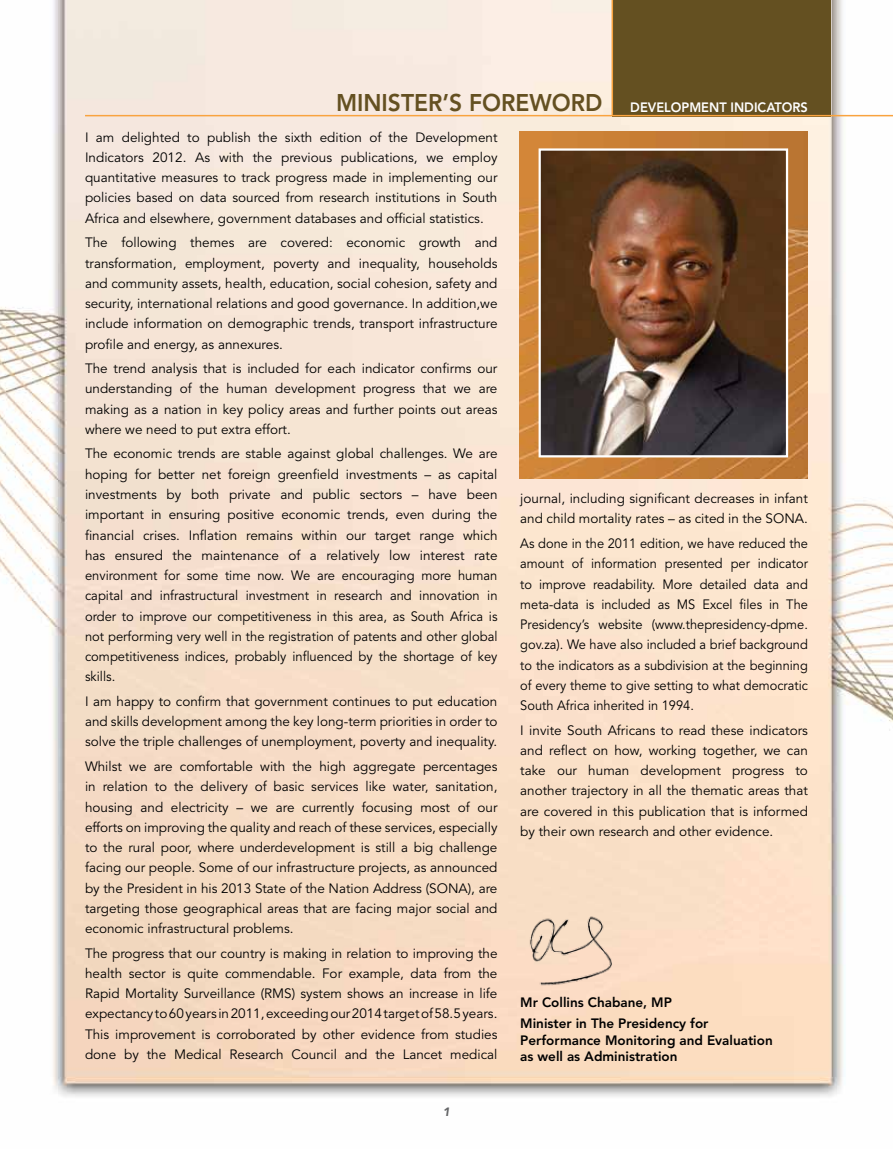
<style>
.page{position:relative;width:893px;height:1149px;background:#fff}
.page>*{position:absolute;margin:0;border:0;box-sizing:border-box;transform-origin:0 0}
.t1{font:13.5px/20.2px "Avenir";color:#000;text-align:justify}
.t2{font:13.5px/20.2px "Avenir";color:#000;text-align:justify;scale:.95 1}
.t3{font:800 13.5px/20.7px "Avenir";color:#000}
.t4{font:800 13.5px "Avenir";color:#fff;scale:.95 1}
.t5{font:italic 900 12px "Avenir";color:#636466}
.s1{font-size:24px;color:#645021}
</style>
<div class="page">
<img style="left:0;top:0;width:893px;height:1097px">
<div style="left:612px;top:0;width:219px;height:116px;background:#645021"></div>
<img style="left:519px;top:131px;width:288px;height:347px">
<img style="left:542px;top:151px;width:243px;height:303px">
<div style="left:539px;top:148px;width:249px;height:309px;border:2px solid #fff"></div>
<hr style="left:611px;top:0;width:2px;height:115px;background:#f9a33f">
<hr style="left:85px;top:115px;width:808px;height:1px;background:#f9a33f">
<img style="left:497px;top:911px;width:151px;height:80px">
<p class="t4" style="left:336px;top:99px;width:498px"><span class="s1">MINISTER’S FOREWORD</span> DEVELOPMENT INDICATORS</p>
<p class="t1" style="left:85px;top:127px;width:414px">I am delighted to publish the sixth edition of the Development Indicators 2012. As with the previous publications, we employ quantitative measures to track progress made in implementing our policies based on data sourced from research institutions in South Africa and elsewhere, government databases and official statistics.</p>
<p class="t1" style="left:85px;top:233px;width:414px">The following themes are covered: economic growth and transformation, employment, poverty and inequality, households and community assets, health, education, social cohesion, safety and security, international relations and good governance. In addition,we include information on demographic trends, transport infrastructure profile and energy, as annexures.</p>
<p class="t1" style="left:85px;top:358px;width:414px">The trend analysis that is included for each indicator confirms our understanding of the human development progress that we are making as a nation in key policy areas and further points out areas where we need to put extra effort.</p>
<p class="t1" style="left:85px;top:444px;width:414px">The economic trends are stable against global challenges. We are hoping for better net foreign greenfield investments – as capital investments by both private and public sectors – have been important in ensuring positive economic trends, even during the financial crises. Inflation remains within our target range which has ensured the maintenance of a relatively low interest rate environment for some time now. We are encouraging more human capital and infrastructural investment in research and innovation in order to improve our competitiveness in this area, as South Africa is not performing very well in the registration of patents and other global competitiveness indices, probably influenced by the shortage of key skills.</p>
<p class="t1" style="left:85px;top:691px;width:414px">I am happy to confirm that government continues to put education and skills development among the key long-term priorities in order to solve the triple challenges of unemployment, poverty and inequality.</p>
<p class="t1" style="left:85px;top:756px;width:414px">Whilst we are comfortable with the high aggregate percentages in relation to the delivery of basic services like water, sanitation, housing and electricity – we are currently focusing most of our efforts on improving the quality and reach of these services, especially to the rural poor, where underdevelopment is still a big challenge facing our people. Some of our infrastructure projects, as announced by the President in his 2013 State of the Nation Address (SONA), are targeting those geographical areas that are facing major social and economic infrastructural problems.</p>
<p class="t1" style="left:85px;top:942px;width:414px">The progress that our country is making in relation to improving the health sector is quite commendable. For example, data from the Rapid Mortality Surveillance (RMS) system shows an increase in life expectancy to 60 years in 2011, exceeding our 2014 target of 58.5 years.<br>This improvement is corroborated by other evidence from studies done by the Medical Research Council and the Lancet medical</p>
<p class="t5" style="left:443px;top:1103px;width:9px">1</p>
<p class="t1" style="left:520px;top:488px;width:289px">journal, including significant decreases in infant and child mortality rates – as cited in the SONA.</p>
<p class="t2" style="left:520px;top:533px;width:304px">As done in the 2011 edition, we have reduced the amount of information presented per indicator to improve readability. More detailed data and meta-data is included as MS Excel files in The Presidency’s website (www.thepresidency-dpme. gov.za). We have also included a brief background to the indicators as a subdivision at the beginning of every theme to give setting to what democratic South Africa inherited in 1994.</p>
<p class="t1" style="left:520px;top:720px;width:289px">I invite South Africans to read these indicators and reflect on how, working together, we can take our human development progress to another trajectory in all the thematic areas that are covered in this publication that is informed by their own research and other evidence.</p>
<p class="t3" style="left:520px;top:992px;width:190px">Mr Collins Chabane, MP<br>Minister in The Presidency for</p>
<p class="t3" style="left:520px;top:1031px;width:254px;line-height:16.5px">Performance Monitoring and Evaluation as well as Administration</p>
</div>
